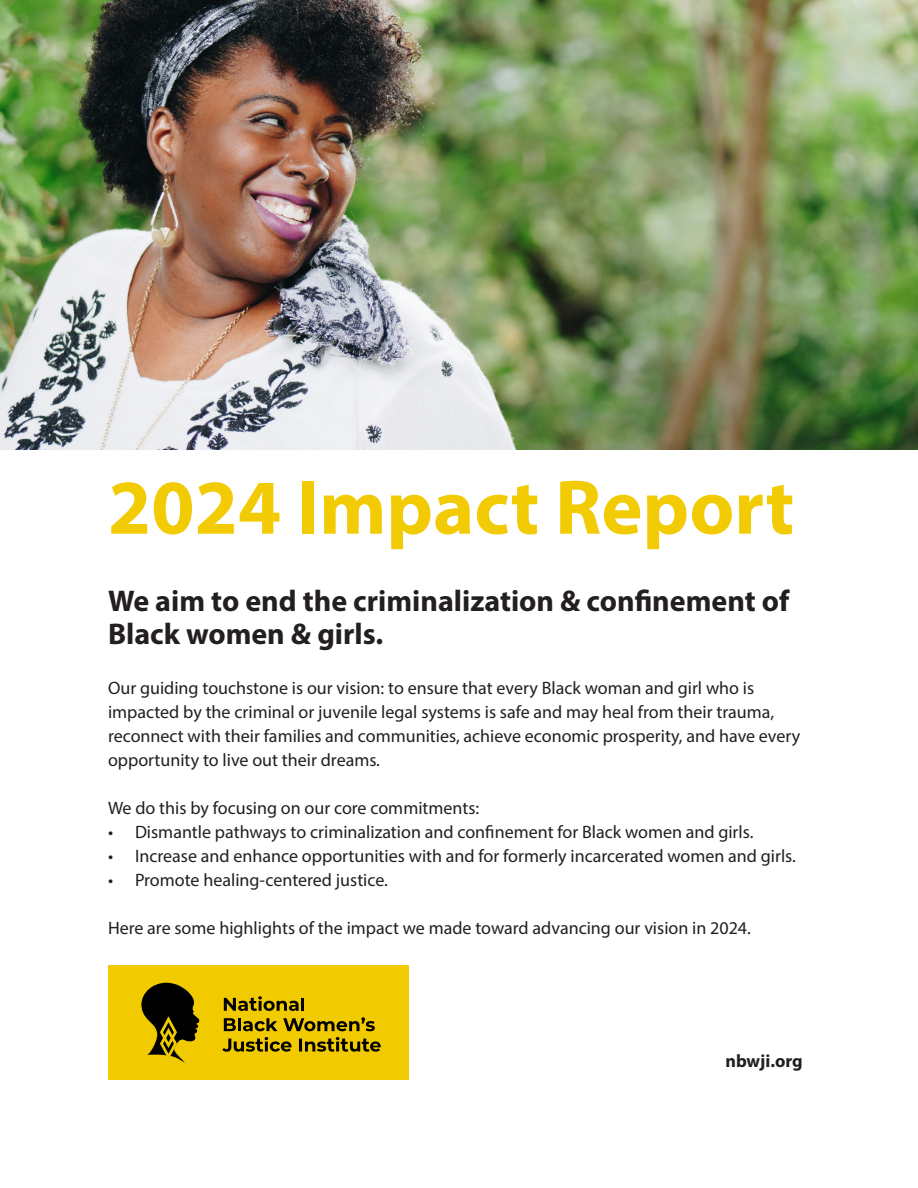
<style>
.page{position:relative;width:918px;height:1188px;background:#fff}
.page>*{position:absolute;margin:0;border:0;box-sizing:border-box;transform-origin:0 0}
.Heading_1{font:700 78px "Myriad Pro";color:#f2cb05}
.Heading_1-2{font:700 30px/33px "Myriad Pro";color:#231f20}
.Body_text{font:18px/24px "Myriad Pro";color:#231f20}
.Body_text_-_bullets{font:18px "Myriad Pro";color:#231f20}
.Body_text-2{font:700 18px "Myriad Pro";color:#231f20}
</style>
<div class="page">
<div style="left:108px;top:966px;width:301px;height:114px;background:#f2ca00"></div>
<svg style="left:141px;top:983px;width:58px;height:80px"></svg>
<svg style="left:224px;top:996px;width:80px;height:15px"></svg>
<svg style="left:224px;top:1017px;width:151px;height:14px"></svg>
<svg style="left:222px;top:1037px;width:70px;height:15px"></svg>
<svg style="left:299px;top:1037px;width:82px;height:15px"></svg>
<img style="left:0;top:0;width:918px;height:449px">
<p class="Heading_1" style="left:108px;top:457px;width:688px">2024 Impact Report</p>
<p class="Heading_1-2" style="left:108px;top:583px;width:683px">We aim to end the criminalization &amp; confinement of<br>Black women &amp; girls.</p>
<p class="Body_text" style="left:108px;top:676px;width:694px">Our guiding touchstone is our vision: to ensure that every Black woman and girl who is impacted by the criminal or juvenile legal systems is safe and may heal from their trauma, reconnect with their families and communities, achieve economic prosperity, and have every opportunity to live out their dreams.</p>
<p class="Body_text" style="left:108px;top:796px;width:373px">We do this by focusing on our core commitments:</p>
<p class="Body_text_-_bullets" style="left:108px;top:821px;width:647px">• Dismantle pathways to criminalization and confinement for Black women and girls.</p>
<p class="Body_text_-_bullets" style="left:108px;top:845px;width:689px">• Increase and enhance opportunities with and for formerly incarcerated women and girls.</p>
<p class="Body_text_-_bullets" style="left:108px;top:869px;width:282px">• Promote healing-centered justice.</p>
<p class="Body_text" style="left:108px;top:916px;width:644px">Here are some highlights of the impact we made toward advancing our vision in 2024.</p>
<p class="Body_text-2" style="left:725px;top:1049px;width:79px">nbwji.org</p>
</div>
